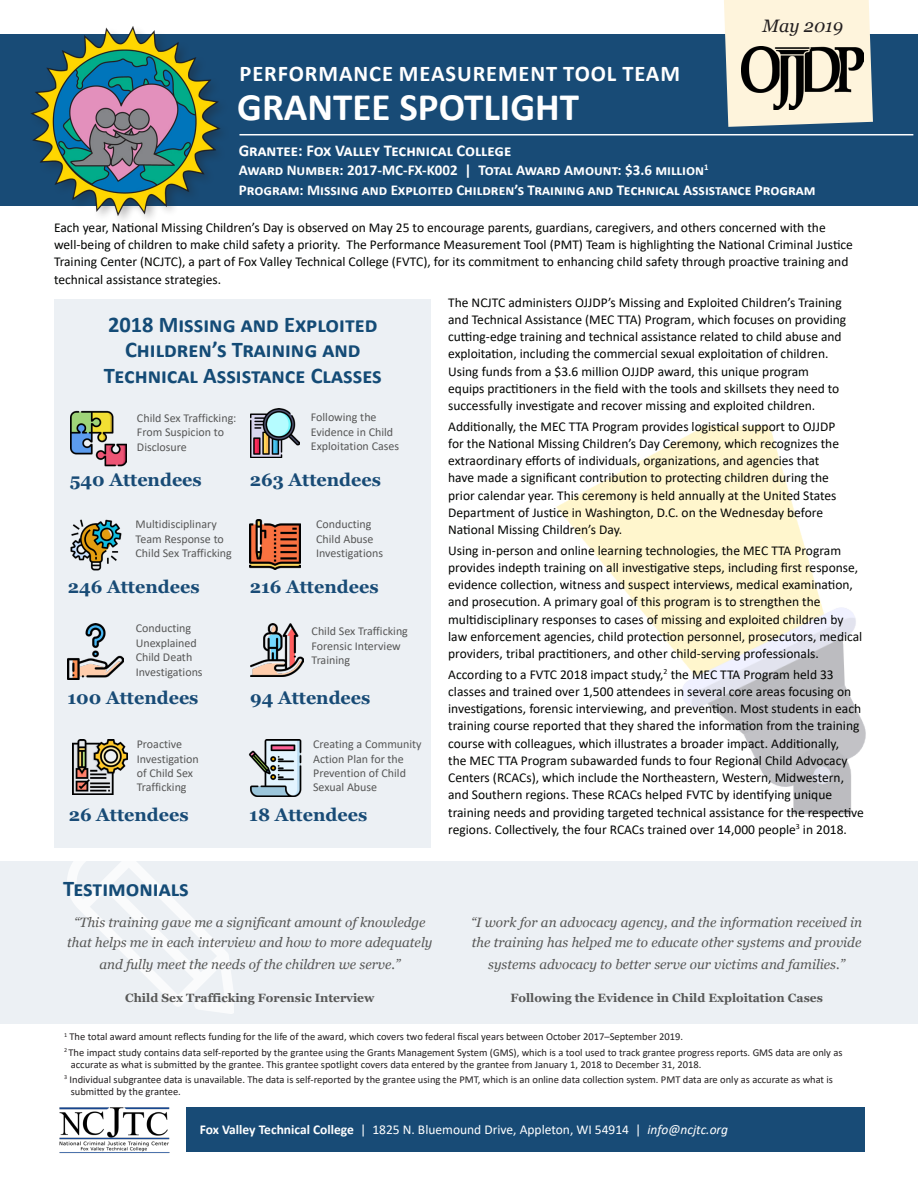
<style>
.page{position:relative;width:918px;height:1188px;background:#fff}
.page>*{position:absolute;margin:0;border:0;box-sizing:border-box;transform-origin:0 0}
.t1{font:700 39px "Calibri";color:#fff}
.Heading{font:700 22.5px/25.5px "Calibri";color:#144b76;text-align:center}
.Heading-2{font:700 22.5px "Calibri";letter-spacing:.04em;color:#fff}
.Heading-3{font:700 18px "Georgia";color:#184b76}
.Heading-4{font:italic 18px "Georgia";color:#231f20}
.Heading-5{font:700 16.5px "Calibri";color:#fff}
.Heading-6{font:700 15px/19.5px "Calibri";color:#fff}
.footnote{font:13.5px/17.2px "Calibri";color:#040503}
.interview{font:italic 13.5px/19.5px "Georgia";color:#575756}
.Heading-7{font:13.5px "Calibri";color:#fff}
.Heading-8{font:12px/14.4px "Calibri";color:#575757}
.interview-2{font:700 12px "Georgia";color:#575756}
.footnote-2{font:10.5px/12px "Calibri";color:#231f20}
.s1{font-weight:700}
.s2{font-style:italic}
</style>
<div class="page">
<div style="left:0;top:861px;width:918px;height:162px;background:#ecf0f4"></div>
<img style="left:68px;top:861px;width:165px;height:153px">
<div style="left:186px;top:1107px;width:679px;height:45px;background:#184b76"></div>
<div style="left:54px;top:299px;width:377px;height:548px;background:#ecf0f4"></div>
<div style="left:0;top:34px;width:918px;height:172px;background:#184b76"></div>
<img style="left:59px;top:1107px;width:111px;height:47px">
<img style="left:70px;top:410px;width:57px;height:57px">
<img style="left:251px;top:408px;width:49px;height:49px">
<img style="left:70px;top:519px;width:52px;height:52px">
<img style="left:250px;top:519px;width:50px;height:51px">
<img style="left:68px;top:623px;width:56px;height:57px">
<img style="left:73px;top:739px;width:55px;height:55px">
<img style="left:248px;top:739px;width:54px;height:57px">
<img style="left:250px;top:623px;width:54px;height:54px">
<svg style="left:724px;top:0;width:149px;height:127px;background:#ede8d5"></svg>
<img style="left:741px;top:46px;width:122px;height:64px">
<img style="left:556px;top:427px;width:310px;height:387px">
<hr style="left:239px;top:134px;width:674px;height:1px;background:#fff">
<img style="left:30px;top:26px;width:191px;height:191px">
<p class="Heading-2" style="left:240px;top:58px;width:442px">PERFORMANCE MEASUREMENT TOOL TEAM</p>
<p class="t1" style="left:237px;top:80px;width:343px">GRANTEE SPOTLIGHT</p>
<p class="Heading-4" style="left:763px;top:14px;width:82px">May 2019</p>
<p class="Heading-5" style="left:239px;top:139px;width:274px">Grantee: Fox Valley Technical College</p>
<p class="Heading-6" style="left:239px;top:160px;width:578px">Award Number: 2017-MC-FX-K002 | Total Award Amount: $3.6 million<sup>1<br></sup>Program: Missing and Exploited Children’s Training and Technical Assistance Program</p>
<p class="footnote" style="left:54px;top:218px;width:800px">Each year, National Missing Children’s Day is observed on May 25 to encourage parents, guardians, caregivers, and others concerned with the well-being of children to make child safety a priority. The Performance Measurement Tool (PMT) Team is highlighting the National Criminal Justice Training Center (NCJTC), a part of Fox Valley Technical College (FVTC), for its commitment to enhancing child safety through proactive training and technical assistance strategies.</p>
<p class="Heading" style="left:104px;top:311px;width:280px">2018 Missing and Exploited<br>Children’s Training and<br>Technical Assistance Classes</p>
<p class="Heading-8" style="left:137px;top:410px;width:101px">Child Sex Trafficking:<br>From Suspicion to<br>Disclosure</p>
<p class="Heading-3" style="left:70px;top:468px;width:134px">540 Attendees</p>
<p class="Heading-8" style="left:136px;top:517px;width:98px">Multidisciplinary<br>Team Response to<br>Child Sex Trafficking</p>
<p class="Heading-3" style="left:68px;top:575px;width:133px">246 Attendees</p>
<p class="Heading-8" style="left:136px;top:621px;width:68px">Conducting<br>Unexplained<br>Child Death<br>Investigations</p>
<p class="Heading-3" style="left:68px;top:687px;width:133px">100 Attendees</p>
<p class="Heading-8" style="left:137px;top:737px;width:64px">Proactive<br>Investigation of Child Sex<br>Trafficking</p>
<p class="Heading-3" style="left:69px;top:803px;width:121px">26 Attendees</p>
<p class="Heading-8" style="left:311px;top:410px;width:90px">Following the<br>Evidence in Child<br>Exploitation Cases</p>
<p class="Heading-3" style="left:250px;top:468px;width:133px">263 Attendees</p>
<p class="Heading-8" style="left:316px;top:517px;width:68px">Conducting<br>Child Abuse<br>Investigations</p>
<p class="Heading-3" style="left:250px;top:575px;width:130px">216 Attendees</p>
<p class="Heading-8" style="left:312px;top:624px;width:98px">Child Sex Trafficking<br>Forensic Interview<br>Training</p>
<p class="Heading-3" style="left:250px;top:687px;width:122px">94 Attendees</p>
<p class="Heading-8" style="left:313px;top:737px;width:110px">Creating a Community<br>Action Plan for the<br>Prevention of Child<br>Sexual Abuse</p>
<p class="Heading-3" style="left:249px;top:803px;width:119px">18 Attendees</p>
<p class="footnote" style="left:448px;top:293px;width:400px">The NCJTC administers OJJDP’s Missing and Exploited Children’s Training and Technical Assistance (MEC TTA) Program, which focuses on providing cutting-edge training and technical assistance related to child abuse and exploitation, including the commercial sexual exploitation of children.<br>Using funds from a $3.6 million OJJDP award, this unique program equips practitioners in the field with the tools and skillsets they need to successfully investigate and recover missing and exploited children.</p>
<p class="footnote" style="left:448px;top:417px;width:392px">Additionally, the MEC TTA Program provides logistical support to OJJDP for the National Missing Children’s Day Ceremony, which recognizes the extraordinary efforts of individuals, organizations, and agencies that have made a significant contribution to protecting children during the prior calendar year. This ceremony is held annually at the United States Department of Justice in Washington, D.C. on the Wednesday before National Missing Children’s Day.</p>
<p class="footnote" style="left:448px;top:541px;width:416px">Using in-person and online learning technologies, the MEC TTA Program provides indepth training on all investigative steps, including first response, evidence collection, witness and suspect interviews, medical examination, and prosecution. A primary goal of this program is to strengthen the multidisciplinary responses to cases of missing and exploited children by law enforcement agencies, child protection personnel, prosecutors, medical providers, tribal practitioners, and other child-serving professionals.</p>
<p class="footnote" style="left:448px;top:665px;width:417px">According to a FVTC 2018 impact study,<sup>2</sup> the MEC TTA Program held 33 classes and trained over 1,500 attendees in several core areas focusing on investigations, forensic interviewing, and prevention. Most students in each training course reported that they shared the information from the training course with colleagues, which illustrates a broader impact. Additionally,<br>the MEC TTA Program subawarded funds to four Regional Child Advocacy Centers (RCACs), which include the Northeastern, Western, Midwestern, and Southern regions. These RCACs helped FVTC by identifying unique training needs and providing targeted technical assistance for the respective regions. Collectively, the four RCACs trained over 14,000 people<sup>3</sup> in 2018.</p>
<p class="Heading" style="left:63px;top:876px;width:127px">Testimonials</p>
<p class="interview" style="left:67px;top:913px;width:367px;text-align:center">“This training gave me a significant amount of knowledge that helps me in each interview and how to more adequately</p>
<p class="interview" style="left:99px;top:955px;width:303px">and fully meet the needs of the children we serve.”</p>
<p class="interview-2" style="left:125px;top:991px;width:251px">Child Sex Trafficking Forensic Interview</p>
<p class="interview" style="left:471px;top:913px;width:393px">“I work for an advocacy agency, and the information received in the training has helped me to educate other systems and provide</p>
<p class="interview" style="left:488px;top:955px;width:358px">systems advocacy to better serve our victims and families.”</p>
<p class="interview-2" style="left:510px;top:991px;width:314px">Following the Evidence in Child Exploitation Cases</p>
<p class="footnote-2" style="left:64px;top:1031px;width:620px"><sup>1</sup> The total award amount reflects funding for the life of the award, which covers two federal fiscal years between October 2017–September 2019.</p>
<p class="footnote-2" style="left:71px;top:1046px;width:773px;text-indent:-7px"><sup>2</sup> The impact study contains data self-reported by the grantee using the Grants Management System (GMS), which is a tool used to track grantee progress reports. GMS data are only as accurate as what is submitted by the grantee. This grantee spotlight covers data entered by the grantee from January 1, 2018 to December 31, 2018.</p>
<p class="footnote-2" style="left:71px;top:1073px;width:764px;text-indent:-7px"><sup>3</sup> Individual subgrantee data is unavailable. The data is self-reported by the grantee using the PMT, which is an online data collection system. PMT data are only as accurate as what is submitted by the grantee.</p>
<p class="Heading-7" style="left:200px;top:1120px;width:530px"><span class="s1">Fox Valley Technical College</span> | 1825 N. Bluemound Drive, Appleton, WI 54914 | <span class="s2">info@ncjtc.org</span></p>
</div>
